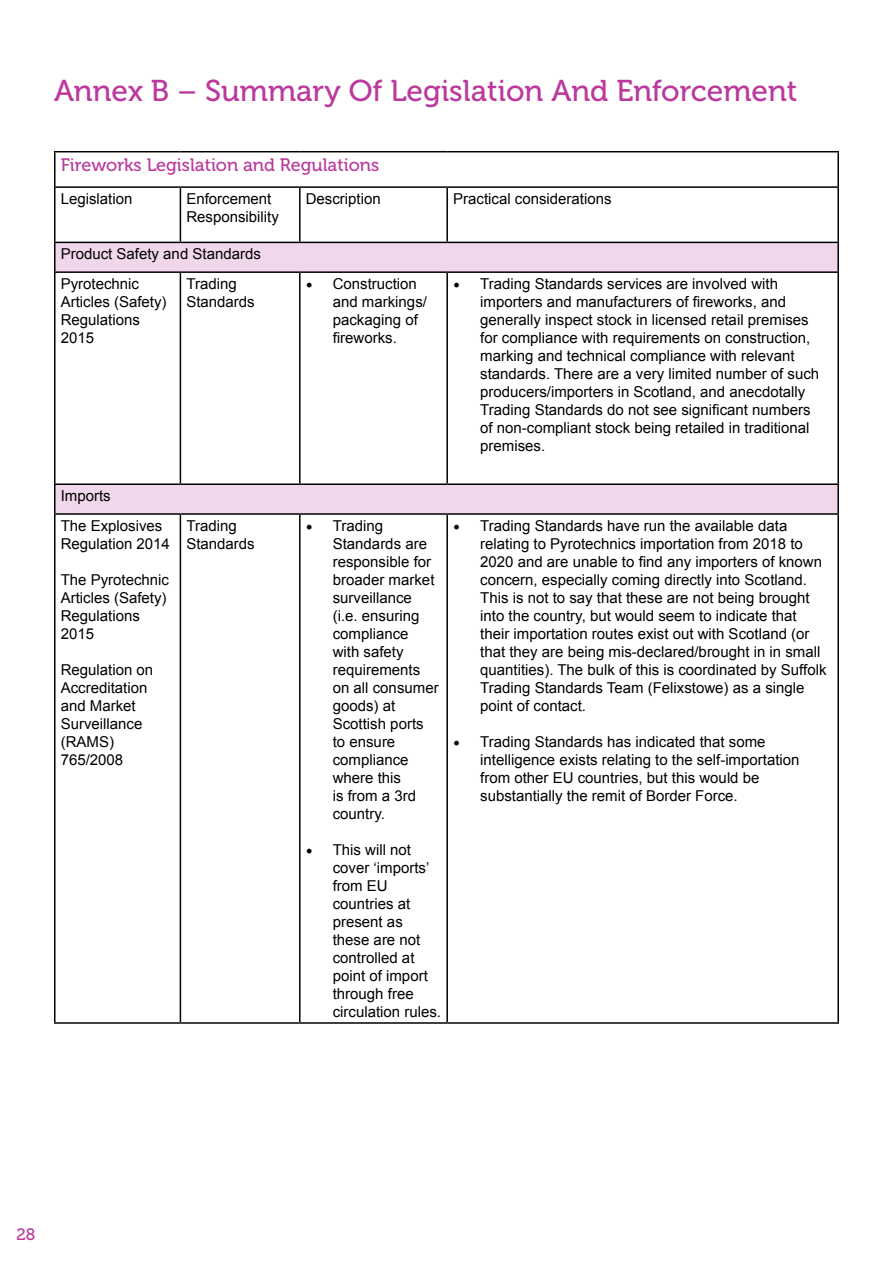
<style>
.page{position:relative;width:893px;height:1263px;background:#fff}
.page>*{position:absolute;margin:0;border:0;box-sizing:border-box;transform-origin:0 0}
.t1{font:30px "Museo 500";color:#bb399d}
.t2{font:18px "Museo 500";color:#bb399d}
.t3{font:16.5px "Museo 500";color:#bb399d}
.t4{font:15px/18px "Arial";color:#000}
.s1{font-family:"Minion Pro";font-size:18px}
</style>
<div class="page">
<svg style="left:56px;top:243px;width:781px;height:270px"></svg>
<hr style="left:54px;top:151px;width:126px;height:1px;background:#000">
<hr style="left:54px;top:152px;width:2px;height:34px;background:#000">
<hr style="left:180px;top:151px;width:120px;height:1px;background:#000">
<hr style="left:300px;top:151px;width:147px;height:1px;background:#000">
<hr style="left:447px;top:151px;width:392px;height:1px;background:#000">
<hr style="left:837px;top:152px;width:2px;height:34px;background:#000">
<hr style="left:54px;top:186px;width:126px;height:2px;background:#000">
<hr style="left:54px;top:188px;width:2px;height:54px;background:#000">
<hr style="left:180px;top:186px;width:120px;height:2px;background:#000">
<hr style="left:180px;top:188px;width:1px;height:54px;background:#000">
<hr style="left:300px;top:186px;width:147px;height:2px;background:#000">
<hr style="left:299px;top:188px;width:2px;height:54px;background:#000">
<hr style="left:447px;top:186px;width:392px;height:2px;background:#000">
<hr style="left:446px;top:188px;width:2px;height:54px;background:#000">
<hr style="left:837px;top:188px;width:2px;height:54px;background:#000">
<hr style="left:54px;top:242px;width:126px;height:1px;background:#000">
<hr style="left:54px;top:243px;width:2px;height:28px;background:#000">
<hr style="left:180px;top:242px;width:120px;height:1px;background:#000">
<hr style="left:300px;top:242px;width:147px;height:1px;background:#000">
<hr style="left:447px;top:242px;width:392px;height:1px;background:#000">
<hr style="left:837px;top:243px;width:2px;height:28px;background:#000">
<hr style="left:54px;top:271px;width:126px;height:2px;background:#000">
<hr style="left:54px;top:273px;width:2px;height:210px;background:#000">
<hr style="left:180px;top:271px;width:120px;height:2px;background:#000">
<hr style="left:180px;top:273px;width:1px;height:210px;background:#000">
<hr style="left:300px;top:271px;width:147px;height:2px;background:#000">
<hr style="left:299px;top:273px;width:2px;height:210px;background:#000">
<hr style="left:447px;top:271px;width:392px;height:2px;background:#000">
<hr style="left:446px;top:273px;width:2px;height:210px;background:#000">
<hr style="left:837px;top:273px;width:2px;height:210px;background:#000">
<hr style="left:54px;top:483px;width:126px;height:2px;background:#000">
<hr style="left:54px;top:485px;width:2px;height:28px;background:#000">
<hr style="left:180px;top:483px;width:120px;height:2px;background:#000">
<hr style="left:300px;top:483px;width:147px;height:2px;background:#000">
<hr style="left:447px;top:483px;width:392px;height:2px;background:#000">
<hr style="left:837px;top:485px;width:2px;height:28px;background:#000">
<hr style="left:54px;top:513px;width:126px;height:2px;background:#000">
<hr style="left:54px;top:515px;width:2px;height:507px;background:#000">
<hr style="left:180px;top:513px;width:120px;height:2px;background:#000">
<hr style="left:180px;top:515px;width:1px;height:507px;background:#000">
<hr style="left:300px;top:513px;width:147px;height:2px;background:#000">
<hr style="left:299px;top:515px;width:2px;height:507px;background:#000">
<hr style="left:447px;top:513px;width:392px;height:2px;background:#000">
<hr style="left:446px;top:515px;width:2px;height:507px;background:#000">
<hr style="left:837px;top:515px;width:2px;height:507px;background:#000">
<hr style="left:54px;top:1022px;width:126px;height:2px;background:#000">
<hr style="left:180px;top:1022px;width:120px;height:2px;background:#000">
<hr style="left:300px;top:1022px;width:147px;height:2px;background:#000">
<hr style="left:447px;top:1022px;width:392px;height:2px;background:#000">
<h1 class="t1" style="left:54px;top:74px;width:745px">Annex B – Summary Of Legislation And Enforcement</h1>
<p class="t2" style="left:61px;top:155px;width:320px">Fireworks Legislation and Regulations</p>
<p class="t4" style="left:61px;top:190px;width:73px">Legislation</p>
<p class="t4" style="left:186px;top:190px;width:94px">Enforcement<br>Responsibility</p>
<p class="t4" style="left:306px;top:190px;width:77px">Description</p>
<p class="t4" style="left:453px;top:190px;width:160px">Practical considerations</p>
<p class="t4" style="left:61px;top:239px;width:202px;line-height:29.7px">Product Safety and Standards<br>Pyrotechnic</p>
<p class="t4" style="left:61px;top:293px;width:107px">Articles (Safety)<br>Regulations<br>2015</p>
<p class="t4" style="left:186px;top:275px;width:70px">Trading<br>Standards</p>
<p class="t4" style="left:333px;top:275px;width:96px;text-indent:-27px"><span class="s1">•</span> Construction and markings/ packaging of fireworks.</p>
<p class="t4" style="left:480px;top:275px;width:341px;text-indent:-27px"><span class="s1">•</span> Trading Standards services are involved with importers and manufacturers of fireworks, and generally inspect stock in licensed retail premises for compliance with requirements on construction, marking and technical compliance with relevant standards. There are a very limited number of such producers/importers in Scotland, and anecdotally Trading Standards do not see significant numbers of non-compliant stock being retailed in traditional premises.</p>
<p class="t4" style="left:61px;top:481px;width:103px;line-height:29.7px">Imports<br>The Explosives</p>
<p class="t4" style="left:61px;top:535px;width:111px">Regulation 2014</p>
<p class="t4" style="left:61px;top:571px;width:110px">The Pyrotechnic<br>Articles (Safety)<br>Regulations<br>2015</p>
<p class="t4" style="left:61px;top:661px;width:94px">Regulation on<br>Accreditation and Market<br>Surveillance (RAMS)<br>765/2008</p>
<p class="t4" style="left:186px;top:517px;width:70px">Trading<br>Standards</p>
<p class="t4" style="left:333px;top:517px;width:107px;text-indent:-27px"><span class="s1">•</span> Trading<br>Standards are responsible for broader market surveillance (i.e. ensuring compliance with safety requirements on all consumer goods) at<br>Scottish ports to ensure compliance where this<br>is from a 3rd country.</p>
<p class="t4" style="left:333px;top:841px;width:110px;text-indent:-27px"><span class="s1">•</span> This will not cover ‘imports’ from EU countries at present as these are not controlled at point of import through free circulation rules.</p>
<p class="t4" style="left:480px;top:517px;width:348px;text-indent:-27px"><span class="s1">•</span> Trading Standards have run the available data relating to Pyrotechnics importation from 2018 to 2020 and are unable to find any importers of known concern, especially coming directly into Scotland.<br>This is not to say that these are not being brought into the country, but would seem to indicate that their importation routes exist out with Scotland (or that they are being mis-declared/brought in in small quantities). The bulk of this is coordinated by Suffolk Trading Standards Team (Felixstowe) as a single point of contact.</p>
<p class="t4" style="left:480px;top:733px;width:321px;text-indent:-27px"><span class="s1">•</span> Trading Standards has indicated that some intelligence exists relating to the self-importation from other EU countries, but this would be substantially the remit of Border Force.</p>
<p class="t3" style="left:16px;top:1225px;width:20px">28</p>
</div>
